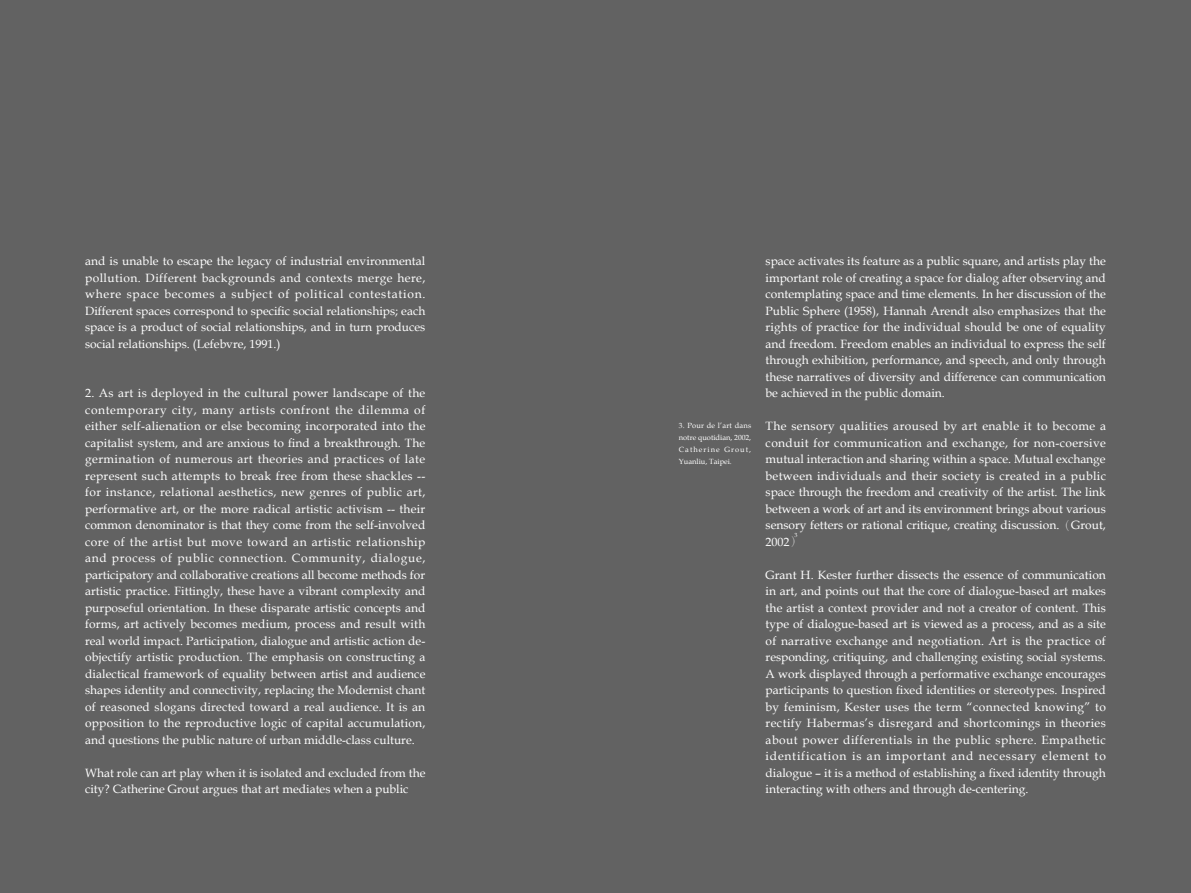
<style>
.page{position:relative;width:1191px;height:893px;background:#626262}
.page>*{position:absolute;margin:0;border:0;box-sizing:border-box;transform-origin:0 0}
.t1{font:12px/16.5px "Book Antiqua";color:#fff;text-align:justify}
.t2{font:7.5px/12px "Book Antiqua";color:#fff;text-align:justify}
.t3{font:6px "Book Antiqua";color:#fff}
.s1{font-family:"Adobe Ming Std";font-weight:300}
</style>
<div class="page">
<p class="t1" style="left:85px;top:253px;width:342px">and is unable to escape the legacy of industrial environmental pollution. Different backgrounds and contexts merge here, where space becomes a subject of political contestation.<br>Different spaces correspond to specific social relationships; each space is a product of social relationships, and in turn produces social relationships. (Lefebvre, 1991.)</p>
<p class="t1" style="left:85px;top:385px;width:342px">2. As art is deployed in the cultural power landscape of the contemporary city, many artists confront the dilemma of either self-alienation or else becoming incorporated into the capitalist system, and are anxious to find a breakthrough. The germination of numerous art theories and practices of late represent such attempts to break free from these shackles -- for instance, relational aesthetics, new genres of public art, performative art, or the more radical artistic activism -- their common denominator is that they come from the self-involved core of the artist but move toward an artistic relationship and process of public connection. Community, dialogue, participatory and collaborative creations all become methods for artistic practice. Fittingly, these have a vibrant complexity and purposeful orientation. In these disparate artistic concepts and forms, art actively becomes medium, process and result with real world impact. Participation, dialogue and artistic action de&shy;objectify artistic production. The emphasis on constructing a dialectical framework of equality between artist and audience shapes identity and connectivity, replacing the Modernist chant of reasoned slogans directed toward a real audience. It is an opposition to the reproductive logic of capital accumulation, and questions the public nature of urban middle-class culture.</p>
<p class="t1" style="left:85px;top:764px;width:342px">What role can art play when it is isolated and excluded from the city? Catherine Grout argues that art mediates when a public</p>
<p class="t2" style="left:679px;top:420px;width:74px">3. Pour de l’art dans notre quotidian, 2002, Catherine Grout, Yuanliu, Taipei.</p>
<p class="t1" style="left:765px;top:253px;width:342px">space activates its feature as a public square, and artists play the important role of creating a space for dialog after observing and contemplating space and time elements. In her discussion of the Public Sphere (1958), Hannah Arendt also emphasizes that the rights of practice for the individual should be one of equality and freedom. Freedom enables an individual to express the self through exhibition, performance, and speech, and only through these narratives of diversity and difference can communication be achieved in the public domain.</p>
<p class="t1" style="left:765px;top:418px;width:342px">The sensory qualities aroused by art enable it to become a conduit for communication and exchange, for non-coersive mutual interaction and sharing within a space. Mutual exchange between individuals and their society is created in a public space through the freedom and creativity of the artist. The link between a work of art and its environment brings about various sensory fetters or rational critique, creating discussion.<span class="s1">（</span>Grout, 2002<span class="s1">）</span></p>
<p class="t1" style="left:765px;top:566px;width:342px">Grant H. Kester further dissects the essence of communication in art, and points out that the core of dialogue-based art makes the artist a context provider and not a creator of content. This type of dialogue-based art is viewed as a process, and as a site of narrative exchange and negotiation. Art is the practice of responding, critiquing, and challenging existing social systems.<br>A work displayed through a performative exchange encourages participants to question fixed identities or stereotypes. Inspired by feminism, Kester uses the term “connected knowing” to rectify Habermas’s disregard and shortcomings in theories about power differentials in the public sphere. Empathetic identification is an important and necessary element to dialogue – it is a method of establishing a fixed identity through interacting with others and through de-centering.</p>
<p class="t3" style="left:794px;top:531px;width:4px">3</p>
</div>
